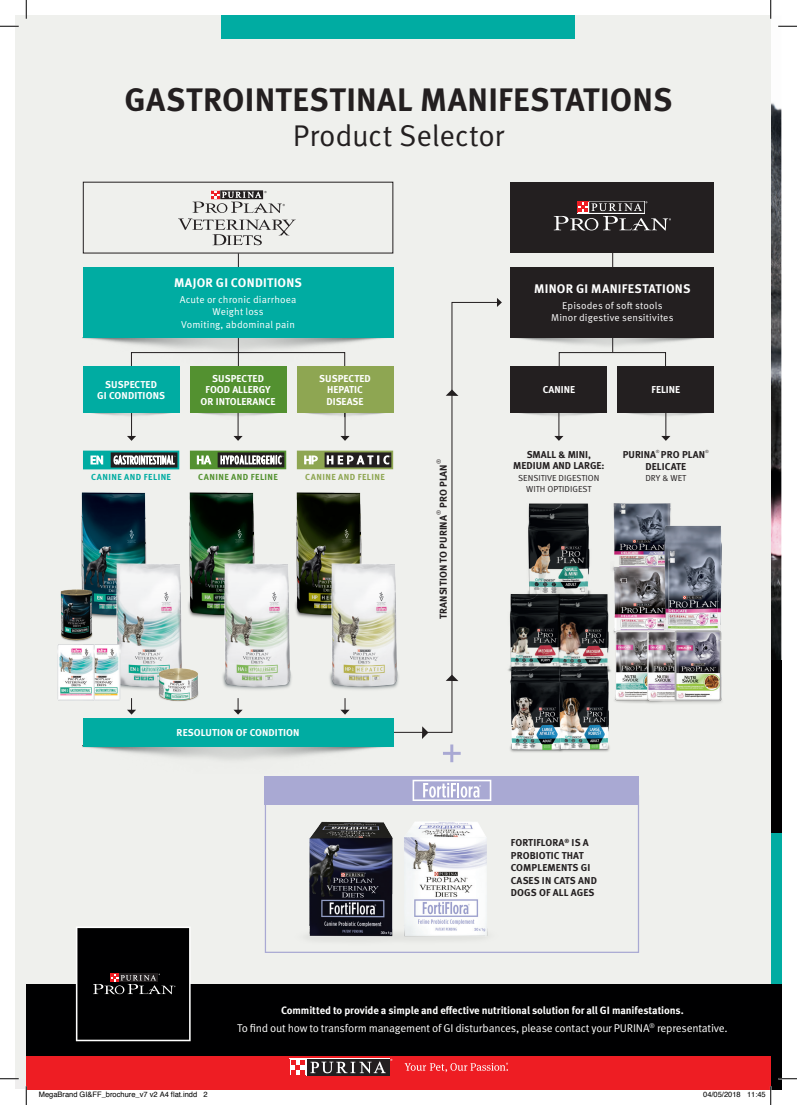
<style>
.page{position:relative;width:797px;height:1105px;background:#fff}
.page>*{position:absolute;margin:0;border:0;box-sizing:border-box;transform-origin:0 0}
.t1{font:700 32.5px "Meta Pro";letter-spacing:.015em;color:#231f20}
.t2{font:30px "Meta Pro Norm";letter-spacing:-.005em;color:#231f20}
.Flow__Product_name{font:700 12.5px "Meta Pro";letter-spacing:.02em;color:#fff}
.t3{font:11.25px "Meta Pro Norm";letter-spacing:-.02em;color:#fff}
.t4{font:700 10.62px "Meta Pro";letter-spacing:-.01em;color:#fff}
.t5{font:700 10px/12.5px "Meta Pro";letter-spacing:.01em;color:#231f20;text-align:center}
.t6{font:700 10px/11.2px "Meta Pro";color:#fff;text-align:center}
.Flow__Product_name-2{font:10px/12.5px "Meta Pro Norm";letter-spacing:.01em;color:#fff;text-align:center}
.t7{font:8.75px/11.2px "Meta Pro Norm";color:#231f20;text-align:center}
.Bullets{font:700 8.75px "Meta Pro";letter-spacing:.05em;color:#00aca2}
.Bullets-2{font:700 8.75px "Meta Pro";letter-spacing:.05em;color:#539130}
.Bullets-3{font:700 8.75px "Meta Pro";letter-spacing:.05em;color:#8ea652}
.t8{font:7.5px "Helvetica";color:#000}
.t9{font:5.88px "Meta Pro Norm";color:#231f20}
.t10{font:4.38px "Meta Pro Norm";color:#231f20}
.t11{font:3px "Gill Sans";color:#231f20}
</style>
<div class="page">
<img style="left:770px;top:16px;width:11px;height:644px">
<div style="left:770px;top:660px;width:11px;height:429px;background:#000001"></div>
<div style="left:770px;top:833px;width:11px;height:151px;background:#00aca2"></div>
<div style="left:16px;top:16px;width:754px;height:1063px;background:#eff0ed"></div>
<hr style="left:238px;top:253px;width:1px;height:133px;background:#231f20">
<hr style="left:612px;top:245px;width:1px;height:107px;background:#231f20">
<img style="left:83px;top:412px;width:44px;height:4px">
<img style="left:511px;top:412px;width:96px;height:4px">
<img style="left:617px;top:412px;width:97px;height:4px">
<div style="left:26px;top:984px;width:744px;height:95px;background:#000001"></div>
<svg style="left:76px;top:927px;width:115px;height:114px"></svg>
<div style="left:511px;top:182px;width:203px;height:71px;background:#231f20"></div>
<svg style="left:553px;top:201px;width:118px;height:30px"></svg>
<img style="left:83px;top:746px;width:310px;height:31px">
<img style="left:516px;top:338px;width:186px;height:14px">
<div style="left:26px;top:1056px;width:744px;height:33px;background:#ee1d23"></div>
<svg style="left:554px;top:412px;width:9px;height:29px"></svg>
<svg style="left:127px;top:709px;width:4px;height:5px"></svg>
<svg style="left:661px;top:412px;width:9px;height:29px"></svg>
<svg style="left:131px;top:302px;width:366px;height:431px"></svg>
<svg style="left:497px;top:298px;width:5px;height:9px"></svg>
<svg style="left:127px;top:352px;width:222px;height:89px"></svg>
<div style="left:83px;top:267px;width:310px;height:71px;background:#00aca2"></div>
<div style="left:83px;top:366px;width:96px;height:46px;background:#00aca2"></div>
<div style="left:297px;top:366px;width:96px;height:46px;background:#8ea652"></div>
<div style="left:190px;top:366px;width:96px;height:46px;background:#539130"></div>
<svg style="left:558px;top:352px;width:108px;height:14px"></svg>
<div style="left:511px;top:267px;width:203px;height:71px;background:#231f20"></div>
<div style="left:511px;top:366px;width:96px;height:46px;background:#231f20"></div>
<div style="left:617px;top:366px;width:97px;height:46px;background:#231f20"></div>
<svg style="left:443px;top:744px;width:17px;height:18px"></svg>
<svg style="left:446px;top:389px;width:12px;height:7px"></svg>
<svg style="left:446px;top:675px;width:12px;height:6px"></svg>
<div style="left:83px;top:718px;width:310px;height:28px;background:#00aca2"></div>
<svg style="left:83px;top:451px;width:96px;height:18px"></svg>
<svg style="left:190px;top:451px;width:96px;height:18px"></svg>
<svg style="left:297px;top:451px;width:96px;height:18px"></svg>
<img style="left:81px;top:482px;width:78px;height:136px">
<img style="left:176px;top:482px;width:91px;height:141px">
<img style="left:283px;top:482px;width:91px;height:141px">
<img style="left:103px;top:554px;width:91px;height:141px">
<img style="left:211px;top:554px;width:91px;height:141px">
<img style="left:318px;top:554px;width:91px;height:141px">
<img style="left:60px;top:581px;width:38px;height:61px">
<img style="left:493px;top:484px;width:97px;height:94px">
<img style="left:482px;top:578px;width:101px;height:108px">
<img style="left:530px;top:579px;width:79px;height:83px">
<img style="left:105px;top:643px;width:26px;height:58px">
<img style="left:57px;top:643px;width:48px;height:58px">
<img style="left:155px;top:665px;width:46px;height:38px">
<svg style="left:422px;top:726px;width:6px;height:13px"></svg>
<svg style="left:178px;top:190px;width:118px;height:55px"></svg>
<img style="left:502px;top:662px;width:47px;height:90px">
<img style="left:549px;top:659px;width:61px;height:93px">
<img style="left:613px;top:503px;width:58px;height:63px">
<img style="left:612px;top:566px;width:46px;height:51px">
<img style="left:658px;top:522px;width:64px;height:95px">
<img style="left:605px;top:617px;width:117px;height:108px">
<div style="left:221px;top:16px;width:354px;height:23px;background:#00aca2"></div>
<div style="left:289px;top:1058px;width:100px;height:18px;background:#fff"></div>
<div style="left:307px;top:1059px;width:82px;height:17px;background:#231f20"></div>
<div style="left:289px;top:1059px;width:17px;height:17px;background:#ee1d23"></div>
<svg style="left:290px;top:1059px;width:102px;height:16px"></svg>
<svg style="left:404px;top:1063px;width:104px;height:9px"></svg>
<img style="left:264px;top:777px;width:261px;height:172px">
<div style="left:265px;top:776px;width:374px;height:28px;background:#a9a9d3"></div>
<svg style="left:412px;top:780px;width:79px;height:21px"></svg>
<svg style="left:0;top:25px;width:19px;height:2px"></svg>
<svg style="left:778px;top:25px;width:19px;height:2px"></svg>
<svg style="left:0;top:1078px;width:19px;height:1px"></svg>
<svg style="left:778px;top:1078px;width:19px;height:1px"></svg>
<svg style="left:25px;top:0;width:2px;height:19px"></svg>
<svg style="left:25px;top:1086px;width:2px;height:19px"></svg>
<svg style="left:770px;top:0;width:1px;height:19px"></svg>
<svg style="left:747px;top:1086px;width:24px;height:19px"></svg>
<p class="t1" style="left:124px;top:74px;width:549px">GASTROINTESTINAL MANIFESTATIONS</p>
<p class="t2" style="left:293px;top:113px;width:213px">Product Selector</p>
<p class="t11" style="left:264px;top:190px;width:4px">®</p>
<p class="t11" style="left:283px;top:203px;width:4px">®</p>
<p class="Flow__Product_name" style="left:174px;top:273px;width:129px">MAJOR GI CONDITIONS</p>
<p class="Flow__Product_name-2" style="left:180px;top:293px;width:118px">Acute or chronic diarrhoea<br>Weight loss<br>Vomiting, abdominal pain</p>
<p class="t6" style="left:97px;top:378px;width:69px">SUSPECTED<br>GI CONDITIONS</p>
<p class="t6" style="left:319px;top:372px;width:53px">SUSPECTED<br>HEPATIC<br>DISEASE</p>
<p class="t6" style="left:201px;top:372px;width:76px">SUSPECTED<br>FOOD ALLERGY<br>OR INTOLERANCE</p>
<p class="Bullets" style="left:91px;top:470px;width:81px">CANINE AND FELINE</p>
<p class="Bullets-2" style="left:198px;top:470px;width:81px">CANINE AND FELINE</p>
<p class="Bullets-3" style="left:305px;top:470px;width:81px">CANINE AND FELINE</p>
<p class="t6" style="left:177px;top:726px;width:124px">RESOLUTION OF CONDITION</p>
<p class="t9" style="left:434px;top:464px;width:7px;rotate:-90deg">®</p>
<p class="t5" style="left:436px;top:508px;width:45px;rotate:-90deg">PRO PLAN</p>
<p class="t9" style="left:434px;top:515px;width:7px;rotate:-90deg">®</p>
<p class="t5" style="left:436px;top:619px;width:105px;rotate:-90deg">TRANSITION TO PURINA</p>
<p class="Flow__Product_name" style="left:534px;top:279px;width:158px">MINOR GI MANIFESTATIONS</p>
<p class="Flow__Product_name-2" style="left:551px;top:299px;width:124px">Episodes of soft stools<br>Minor digestive sensitivites</p>
<p class="t6" style="left:542px;top:383px;width:34px">CANINE</p>
<p class="t6" style="left:651px;top:383px;width:30px">FELINE</p>
<p class="t5" style="left:513px;top:448px;width:93px;line-height:11.2px">SMALL &amp; MINI,<br>MEDIUM AND LARGE:</p>
<p class="t7" style="left:518px;top:471px;width:83px">SENSITIVE DIGESTION<br>WITH OPTIDIGEST</p>
<p class="t5" style="left:622px;top:448px;width:35px">PURINA</p>
<p class="t10" style="left:655px;top:448px;width:5px">®</p>
<p class="t5" style="left:661px;top:448px;width:46px">PRO PLAN</p>
<p class="t10" style="left:705px;top:448px;width:5px">®</p>
<p class="t5" style="left:645px;top:459px;width:42px">DELICATE</p>
<p class="t7" style="left:645px;top:472px;width:43px">DRY &amp; WET</p>
<p class="t5" style="left:511px;top:836px;width:88px;text-align:left">FORTIFLORA<sup>®</sup> IS A<br>PROBIOTIC THAT<br>COMPLEMENTS GI<br>CASES IN CATS AND<br>DOGS OF ALL AGES</p>
<p class="t4" style="left:281px;top:1002px;width:404px">Committed to provide a simple and effective nutritional solution for all GI manifestations.</p>
<p class="t3" style="left:237px;top:1019px;width:492px">To find out how to transform management of GI disturbances, please contact your PURINA<sup>®</sup> representative.</p>
<p class="t8" style="left:39px;top:1089px;width:170px">MegaBrand GI&amp;FF_brochure_v7 v2 A4 flat.indd 2</p>
<p class="t8" style="left:703px;top:1089px;width:64px">04/05/2018 11:45</p>
</div>
